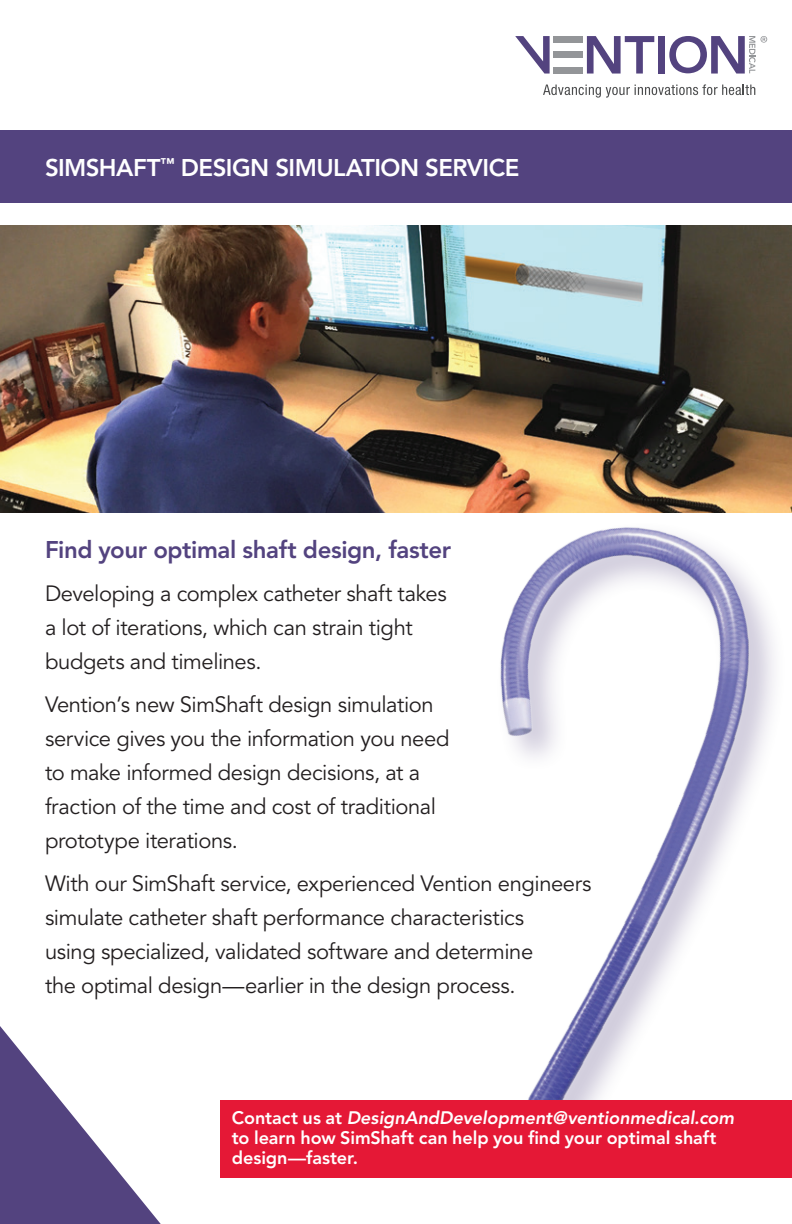
<style>
.page{position:relative;width:792px;height:1224px;background:#fff}
.page>*{position:absolute;margin:0;border:0;box-sizing:border-box;transform-origin:0 0}
.t1{font:800 24px "Avenir";letter-spacing:-.015em;color:#53437f}
.t2{font:800 24px "Avenir";letter-spacing:-.02em;color:#fff}
.t3{font:22px/34px "Avenir";letter-spacing:-.02em;color:#231f20}
.t4{font:800 18px/20px "Avenir";letter-spacing:-.005em;color:#fff}
.s1{font-style:italic}
</style>
<div class="page">
<img style="left:500px;top:527px;width:274px;height:573px">
<img style="left:0;top:225px;width:792px;height:288px">
<div style="left:220px;top:1100px;width:572px;height:78px;background:#e51836"></div>
<svg style="left:515px;top:36px;width:35px;height:38px"></svg>
<svg style="left:587px;top:36px;width:67px;height:38px"></svg>
<div style="left:659px;top:36px;width:6px;height:38px;background:#53437f"></div>
<div style="left:554px;top:36px;width:29px;height:6px;background:#939598"></div>
<div style="left:554px;top:52px;width:29px;height:6px;background:#939598"></div>
<div style="left:554px;top:67px;width:29px;height:7px;background:#939598"></div>
<svg style="left:543px;top:84px;width:212px;height:14px"></svg>
<svg style="left:669px;top:36px;width:98px;height:38px"></svg>
<svg style="left:0;top:1026px;width:161px;height:198px"></svg>
<div style="left:0;top:131px;width:792px;height:72px;background:#53437f"></div>
<p class="t2" style="left:45px;top:154px;width:476px">SIMSHAFT<sup>™</sup> DESIGN SIMULATION SERVICE</p>
<p class="t1" style="left:45px;top:536px;width:408px">Find your optimal shaft design, faster</p>
<p class="t3" style="left:45px;top:577px;width:403px">Developing a complex catheter shaft takes a lot of iterations, which can strain tight budgets and timelines.</p>
<p class="t3" style="left:45px;top:688px;width:406px">Vention’s new SimShaft design simulation service gives you the information you need to make informed design decisions, at a fraction of the time and cost of traditional prototype iterations.</p>
<p class="t3" style="left:45px;top:867px;width:548px">With our SimShaft service, experienced Vention engineers simulate catheter shaft performance characteristics<br>using specialized, validated software and determine<br>the optimal design—earlier in the design process.</p>
<p class="t4" style="left:232px;top:1108px;width:504px">Contact us at <span class="s1">DesignAndDevelopment@ventionmedical.com </span>to learn how SimShaft can help you find your optimal shaft design—faster.</p>
</div>
